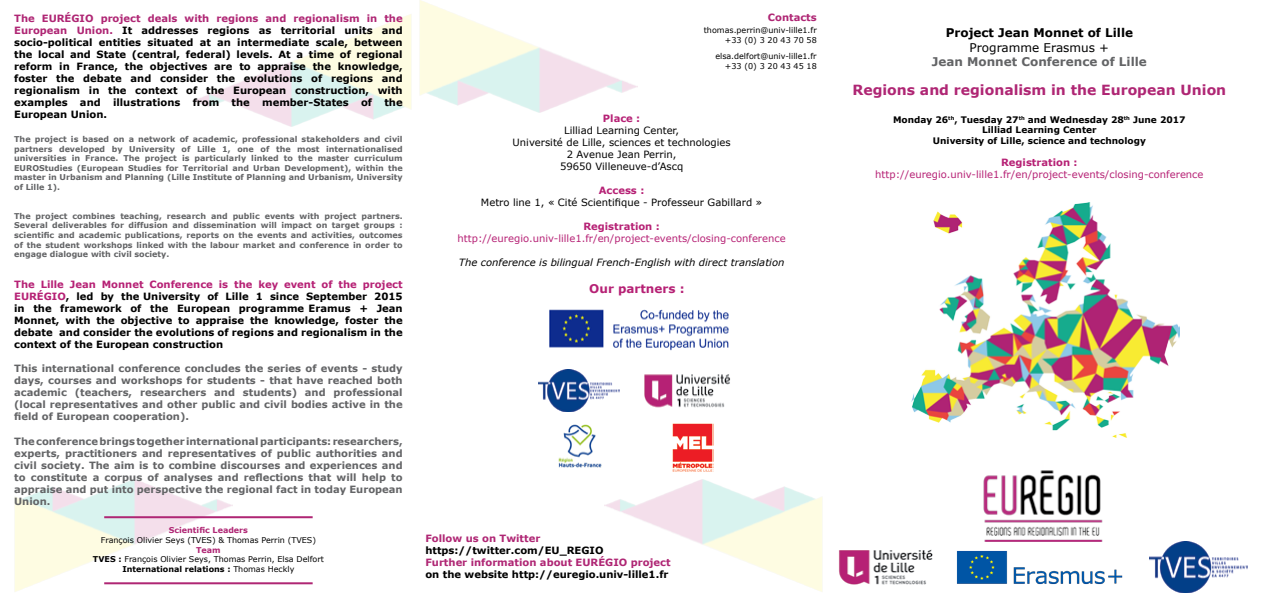
<style>
.page{position:relative;width:1262px;height:607px;background:#fff}
.page>*{position:absolute;margin:0;border:0;box-sizing:border-box;transform-origin:0 0}
.t1{font:700 14px "Verdana";color:#af2674}
.t2{font:700 12px "Verdana";color:#636466}
.t3{font:700 12px "Verdana";color:#000}
.t4{font:12px "Verdana";color:#000}
.t5{font:700 12px "Verdana";color:#b62175}
.t6{font:700 10px/12px "Verdana";color:#000;text-align:justify}
.t7{font:700 10px/12px "Verdana";color:#636466;text-align:justify}
.t8{font:10px/12px "Verdana";color:#000;text-align:center}
.t9{font:10px "Verdana";color:#b62175}
.t10{font:700 10px "Verdana";color:#af2674}
.t11{font:italic 10px "Verdana";color:#000}
.t12{font:700 10px "Verdana";color:#b62175}
.t13{font:700 9px/10.8px "Verdana";color:#000;text-align:center}
.t14{font:700 8px/9.6px "Verdana";color:#636466;text-align:justify}
.t15{font:8px/9.6px "Verdana";color:#000;text-align:right}
.t16{font:700 8px "Verdana";color:#af2674}
.s1{color:#af2674}
.s2{color:#b62175}
.s3{font-weight:700;color:#af2674}
.s4{font-weight:700}
</style>
<div class="page">
<img style="left:911px;top:202px;width:268px;height:235px">
<img style="left:983px;top:470px;width:120px;height:71px">
<img style="left:956px;top:541px;width:167px;height:44px">
<img style="left:1149px;top:541px;width:98px;height:51px">
<img style="left:839px;top:549px;width:94px;height:36px">
<img style="left:193px;top:14px;width:218px;height:112px">
<img style="left:14px;top:480px;width:218px;height:112px">
<img style="left:419px;top:0;width:218px;height:112px">
<img style="left:604px;top:480px;width:218px;height:112px">
<img style="left:549px;top:309px;width:180px;height:42px">
<img style="left:538px;top:369px;width:81px;height:42px">
<img style="left:644px;top:374px;width:87px;height:34px">
<img style="left:558px;top:424px;width:44px;height:44px">
<img style="left:672px;top:423px;width:41px;height:49px">
<hr style="left:104px;top:516px;width:209px;height:2px;background:#af2674">
<hr style="left:104px;top:582px;width:209px;height:2px;background:#af2674">
<p class="t6" style="left:14px;top:12px;width:390px"><span class="s1">The EURÉGIO project deals with regions and regionalism in the European Union.</span> It addresses regions as territorial units and socio-political entities situated at an intermediate scale, between the local and State (central, federal) levels. At a time of regional reform in France, the objectives are to appraise the knowledge, foster the debate and consider the evolutions of regions and regionalism in the context of the European construction, with examples and illustrations from the member-States of the European Union.</p>
<p class="t14" style="left:14px;top:134px;width:390px">The project is based on a network of academic, professional stakeholders and civil partners developed by University of Lille 1, one of the most internationalised universities in France. The project is particularly linked to the master curriculum EUROStudies (European Studies for Territorial and Urban Development), within the master in Urbanism and Planning (Lille Institute of Planning and Urbanism, University of Lille 1).</p>
<p class="t14" style="left:14px;top:211px;width:390px">The project combines teaching, research and public events with project partners.<br>Several deliverables for diffusion and dissemination will impact on target groups : scientific and academic publications, reports on the events and activities, outcomes of the student workshops linked with the labour market and conference in order to engage dialogue with civil society.</p>
<p class="t6" style="left:14px;top:278px;width:390px"><span class="s2">The Lille Jean Monnet Conference is the key event of the project EURÉGIO</span>, led by the University of Lille 1 since September 2015 in the framework of the European programme Eramus + Jean Monnet, with the objective to appraise the knowledge, foster the debate and consider the evolutions of regions and regionalism in the context of the European construction</p>
<p class="t7" style="left:14px;top:362px;width:390px">This international conference concludes the series of events - study days, courses and workshops for students - that have reached both academic (teachers, researchers and students) and professional (local representatives and other public and civil bodies active in the field of European cooperation).</p>
<p class="t7" style="left:14px;top:434px;width:390px">The conference brings together international participants: researchers, experts, practitioners and representatives of public authorities and civil society. The aim is to combine discourses and experiences and to constitute a corpus of analyses and reflections that will help to appraise and put into perspective the regional fact in today European Union.</p>
<p class="t16" style="left:169px;top:524px;width:81px">Scientific Leaders</p>
<p class="t15" style="left:101px;top:535px;width:217px">François Olivier Seys (TVES) &amp; Thomas Perrin (TVES)</p>
<p class="t15" style="left:93px;top:544px;width:232px;text-align:center"><span class="s3">Team<br></span><span class="s4">TVES :</span> François Olivier Seys, Thomas Perrin, Elsa Delfort<br><span class="s4">International relations :</span> Thomas Heckly</p>
<p class="t10" style="left:768px;top:11px;width:50px">Contacts</p>
<p class="t15" style="left:704px;top:25px;width:114px;line-height:10px">thomas.perrin@univ-lille1.fr +33 (0) 3 20 43 70 58</p>
<p class="t15" style="left:715px;top:51px;width:103px;line-height:10px">elsa.delfort@univ-lille1.fr +33 (0) 3 20 43 45 18</p>
<p class="t12" style="left:603px;top:111px;width:39px">Place :</p>
<p class="t8" style="left:512px;top:124px;width:220px">Lilliad Learning Center,<br>Université de Lille, sciences et technologies<br>2 Avenue Jean Perrin,<br>59650 Villeneuve-d’Ascq</p>
<p class="t12" style="left:599px;top:183px;width:47px">Access :</p>
<p class="t8" style="left:481px;top:196px;width:283px">Metro line 1, « Cité Scientifique - Professeur Gabillard »</p>
<p class="t12" style="left:583px;top:219px;width:78px">Registration :</p>
<p class="t9" style="left:457px;top:231px;width:330px">http://euregio.univ-lille1.fr/en/project-events/closing-conference</p>
<p class="t11" style="left:459px;top:255px;width:327px">The conference is bilingual French-English with direct translation</p>
<p class="t5" style="left:589px;top:280px;width:97px">Our partners :</p>
<p class="t10" style="left:425px;top:531px;width:116px">Follow us on Twitter</p>
<p class="t6" style="left:425px;top:544px;width:180px">https://twitter.com/EU_REGIO</p>
<p class="t10" style="left:425px;top:555px;width:247px">Further information about EURÉGIO project</p>
<p class="t6" style="left:425px;top:568px;width:245px">on the website http://euregio.univ-lille1.fr</p>
<p class="t3" style="left:945px;top:24px;width:189px">Project Jean Monnet of Lille</p>
<p class="t4" style="left:969px;top:39px;width:141px">Programme Erasmus +</p>
<p class="t2" style="left:931px;top:53px;width:216px">Jean Monnet Conference of Lille</p>
<h1 class="t1" style="left:852px;top:80px;width:375px">Regions and regionalism in the European Union</h1>
<p class="t13" style="left:893px;top:114px;width:294px">Monday 26<sup>th</sup>, Tuesday 27<sup>th</sup> and Wednesday 28<sup>th</sup> June 2017<br>Lilliad Learning Center<br>University of Lille, science and technology</p>
<p class="t12" style="left:1001px;top:155px;width:78px">Registration :</p>
<p class="t9" style="left:875px;top:167px;width:330px">http://euregio.univ-lille1.fr/en/project-events/closing-conference</p>
</div>
